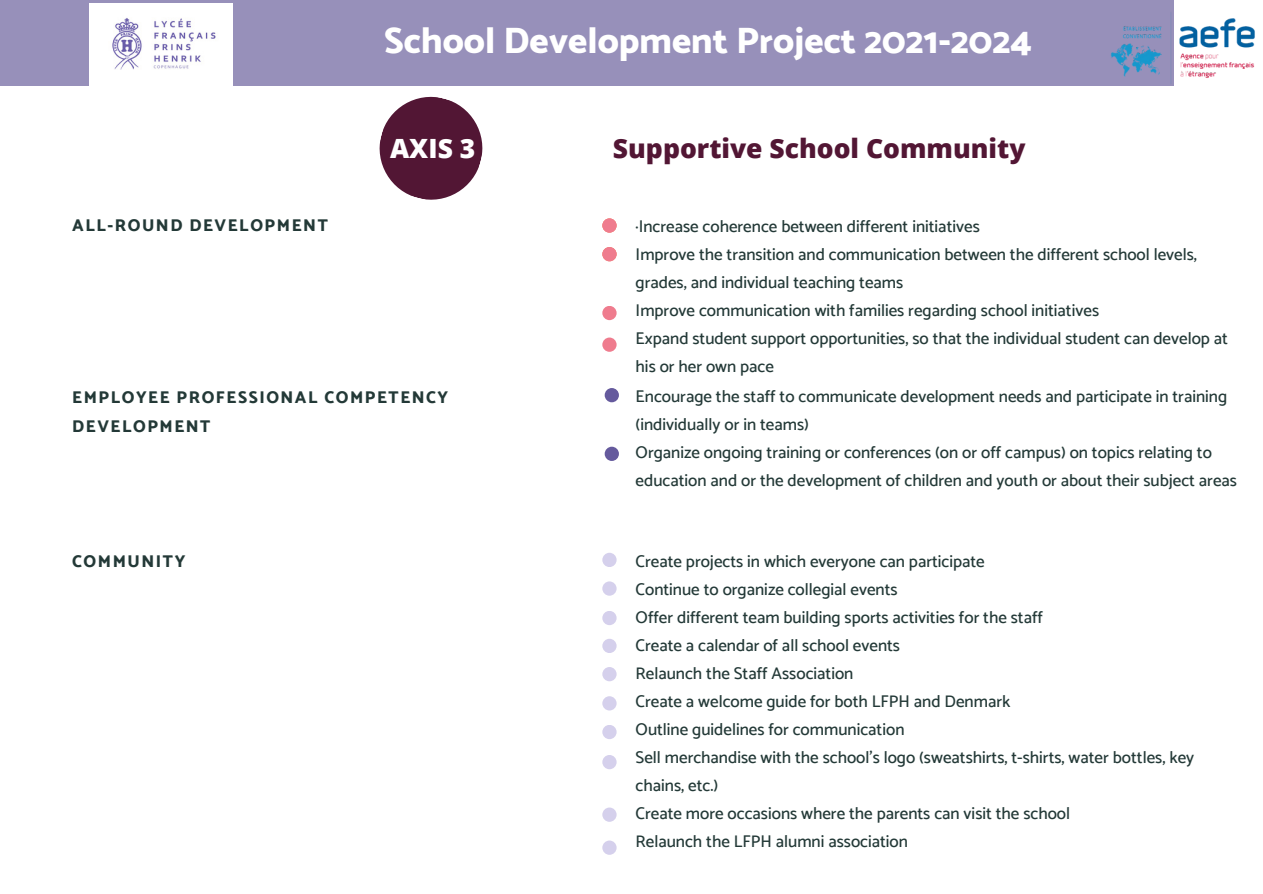
<style>
.page{position:relative;width:1263px;height:894px;background:#fff}
.page>*{position:absolute;margin:0;border:0;box-sizing:border-box;transform-origin:0 0}
.t1{font:800 36.6px "Catamaran";color:#fff}
.t2{font:800 26.55px "Open Sans";color:#521634}
.t3{font:800 26.55px "Open Sans";color:#fff}
.t4{font:500 16.95px/27.9px "Catamaran";color:#233937}
.t5{font:800 16.95px/29.2px "Catamaran";letter-spacing:.09em;color:#233937}
</style>
<div class="page">
<div style="left:0;top:0;width:1173px;height:86px;background:#9790ba"></div>
<svg style="left:379px;top:96px;width:104px;height:104px"></svg>
<div style="left:602px;top:247px;width:15px;height:14px;background:#ef7c8e;border-radius:50%"></div>
<div style="left:602px;top:218px;width:15px;height:14px;background:#ef7c8e;border-radius:50%"></div>
<div style="left:605px;top:388px;width:14px;height:14px;background:#655a9d;border-radius:50%"></div>
<div style="left:602px;top:638px;width:15px;height:15px;background:#d5d0ec;border-radius:50%"></div>
<div style="left:602px;top:610px;width:15px;height:15px;background:#d5d0ec;border-radius:50%"></div>
<div style="left:602px;top:581px;width:15px;height:14px;background:#d5d0ec;border-radius:50%"></div>
<div style="left:602px;top:552px;width:15px;height:15px;background:#d5d0ec;border-radius:50%"></div>
<img style="left:89px;top:3px;width:143px;height:83px">
<div style="left:605px;top:446px;width:14px;height:15px;background:#655a9d;border-radius:50%"></div>
<div style="left:602px;top:754px;width:15px;height:15px;background:#d5d0ec;border-radius:50%"></div>
<div style="left:602px;top:724px;width:15px;height:15px;background:#d5d0ec;border-radius:50%"></div>
<div style="left:602px;top:696px;width:15px;height:14px;background:#d5d0ec;border-radius:50%"></div>
<div style="left:602px;top:807px;width:15px;height:14px;background:#d5d0ec;border-radius:50%"></div>
<div style="left:602px;top:306px;width:15px;height:14px;background:#ef7c8e;border-radius:50%"></div>
<div style="left:602px;top:337px;width:15px;height:15px;background:#ef7c8e;border-radius:50%"></div>
<div style="left:602px;top:666px;width:15px;height:15px;background:#d5d0ec;border-radius:50%"></div>
<div style="left:602px;top:840px;width:15px;height:14px;background:#d5d0ec;border-radius:50%"></div>
<img style="left:1110px;top:3px;width:145px;height:83px">
<h1 class="t1" style="left:384px;top:19px;width:649px">School Development Project 2021-2024</h1>
<p class="t5" style="left:72px;top:211px;width:257px">ALL-ROUND DEVELOPMENT</p>
<h2 class="t3" style="left:390px;top:130px;width:87px">AXIS 3</h2>
<h2 class="t2" style="left:613px;top:130px;width:414px">Supportive School Community</h2>
<p class="t4" style="left:636px;top:212px;width:594px">·Increase coherence between different initiatives<br>Improve the transition and communication between the different school levels, grades, and individual teaching teams<br>Improve communication with families regarding school initiatives<br>Expand student support opportunities, so that the individual student can develop at his or her own pace</p>
<p class="t5" style="left:72px;top:382px;width:378px">EMPLOYEE PROFESSIONAL COMPETENCY<br>DEVELOPMENT</p>
<p class="t5" style="left:72px;top:546px;width:115px">COMMUNITY</p>
<p class="t4" style="left:636px;top:382px;width:603px">Encourage the staff to communicate development needs and participate in training (individually or in teams)<br>Organize ongoing training or conferences (on or off campus) on topics relating to education and or the development of children and youth or about their subject areas</p>
<p class="t4" style="left:636px;top:546px;width:560px">Create projects in which everyone can participate<br>Continue to organize collegial events<br>Offer different team building sports activities for the staff<br>Create a calendar of all school events<br>Relaunch the Staff Association<br>Create a welcome guide for both LFPH and Denmark<br>Outline guidelines for communication<br>Sell merchandise with the school’s logo (sweatshirts, t-shirts, water bottles, key chains, etc.)<br>Create more occasions where the parents can visit the school<br>Relaunch the LFPH alumni association</p>
</div>
